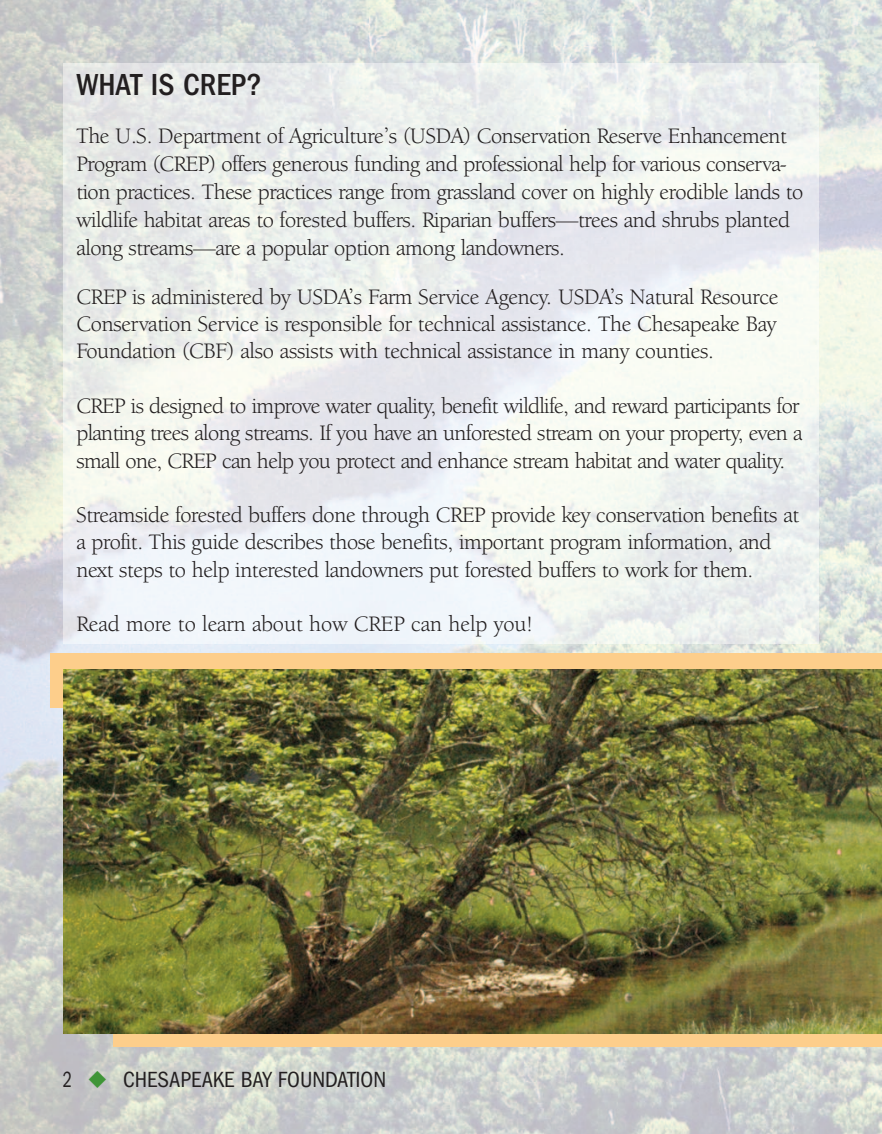
<style>
.page{position:relative;width:882px;height:1134px;background:#fff}
.page>*{position:absolute;margin:0;border:0;box-sizing:border-box;transform-origin:0 0}
.t1{font:500 condensed 31.5px "Franklin Gothic";color:#231f20}
.t2{font:22.75px/27.3px "Berkeley Oldstyle IT Cby BT";letter-spacing:-.015em;color:#231f20}
.t3{font:condensed 22.75px "Franklin Gothic";color:#231f20;scale:.8 1}
.s1{color:#3f9537}
</style>
<div class="page">
<img style="left:0;top:0;width:882px;height:1134px">
<img style="left:63px;top:63px;width:756px;height:580px">
<div style="left:50px;top:653px;width:832px;height:55px;background:#fdce8b"></div>
<div style="left:114px;top:992px;width:768px;height:55px;background:#fdce8b"></div>
<img style="left:63px;top:670px;width:819px;height:363px">
<h1 class="t1" style="left:76px;top:73px;width:187px">WHAT IS CREP?</h1>
<p class="t2" style="left:76px;top:124px;width:729px;line-height:28px">The U.S. Department of Agriculture’s (USDA) Conservation Reserve Enhancement Program (CREP) offers generous funding and professional help for various conserva&shy;tion practices. These practices range from grassland cover on highly erodible lands to wildlife habitat areas to forested buffers. Riparian buffers—trees and shrubs planted along streams—are a popular option among landowners.</p>
<p class="t2" style="left:76px;top:285px;width:703px;text-align:justify">CREP is administered by USDA’s Farm Service Agency. USDA’s Natural Resource Conservation Service is responsible for technical assistance. The Chesapeake Bay Foundation (CBF) also assists with technical assistance in many counties.</p>
<p class="t2" style="left:76px;top:394px;width:727px">CREP is designed to improve water quality, benefit wildlife, and reward participants for planting trees along streams. If you have an unforested stream on your property, even a small one, CREP can help you protect and enhance stream habitat and water quality.</p>
<p class="t2" style="left:76px;top:503px;width:724px">Streamside forested buffers done through CREP provide key conservation benefits at a profit. This guide describes those benefits, important program information, and next steps to help interested landowners put forested buffers to work for them.</p>
<p class="t2" style="left:76px;top:612px;width:458px">Read more to learn about how CREP can help you!</p>
<p class="t3" style="left:63px;top:1072px;width:405px">2 <span class="s1">◆</span> CHESAPEAKE BAY FOUNDATION</p>
</div>
